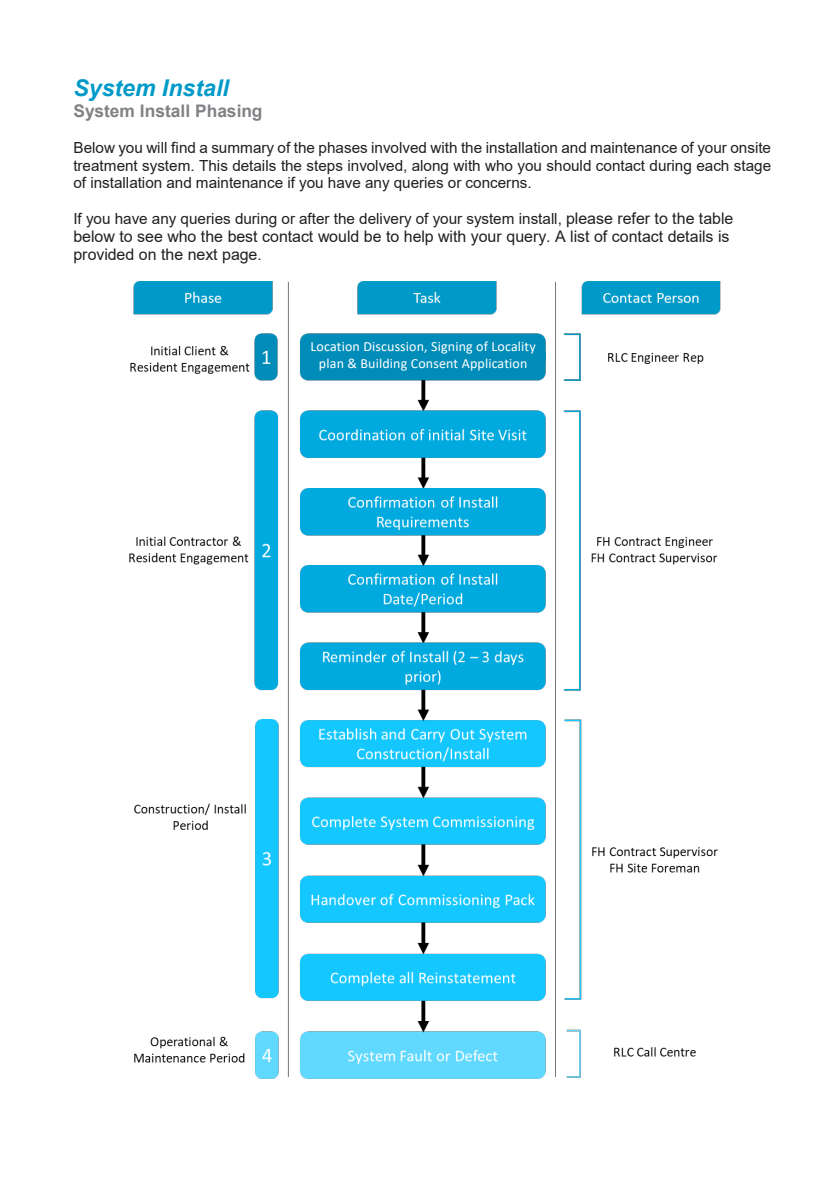
<style>
.page{position:relative;width:840px;height:1191px;background:#fff}
.page>*{position:absolute;margin:0;border:0;box-sizing:border-box;transform-origin:0 0}
.t1{font:italic 700 23px "Arial";color:#009ac8}
.t2{font:700 17.4px "Arial";color:#808285}
.t3{font:16px/18.2px "Arial";color:#231f20}
.t4{font:15.2px/17.6px "Arial";color:#231f20;text-align:justify}
.t5{font:14px/16.8px "Calibri";letter-spacing:.01em;color:#fff;text-align:center}
.s1{font-size:16px}
.s2{font-size:15.2px}
</style>
<div class="page">
<img style="left:129px;top:281px;width:592px;height:798px">
<div style="left:300px;top:334px;width:245px;height:44px;background:#008cb8;border-radius:22px"></div>
<p class="t1" style="left:73px;top:72px;width:157px">System Install</p>
<p class="t2" style="left:73px;top:99px;width:190px">System Install Phasing</p>
<p class="t4" style="left:73px;top:139px;width:698px">Below you will find a summary of the phases involved with the installation and maintenance of your onsite treatment system. This details the steps involved, along with who you should contact during each stage of installation and maintenance if you have any queries or concerns.</p>
<p class="t4" style="left:73px;top:210px;width:661px">If you have any queries during or after the delivery of your system install, <span class="s1">please refer to the table</span></p>
<p class="t3" style="left:73px;top:227px;width:657px">below to see who the best contact would be to help with your query. A list of contact details is provided on the next page<span class="s2">.</span></p>
<p class="t5" style="left:310px;top:338px;width:226px">Location Discussion, Signing of Locality plan &amp; Building Consent Application</p>
</div>
